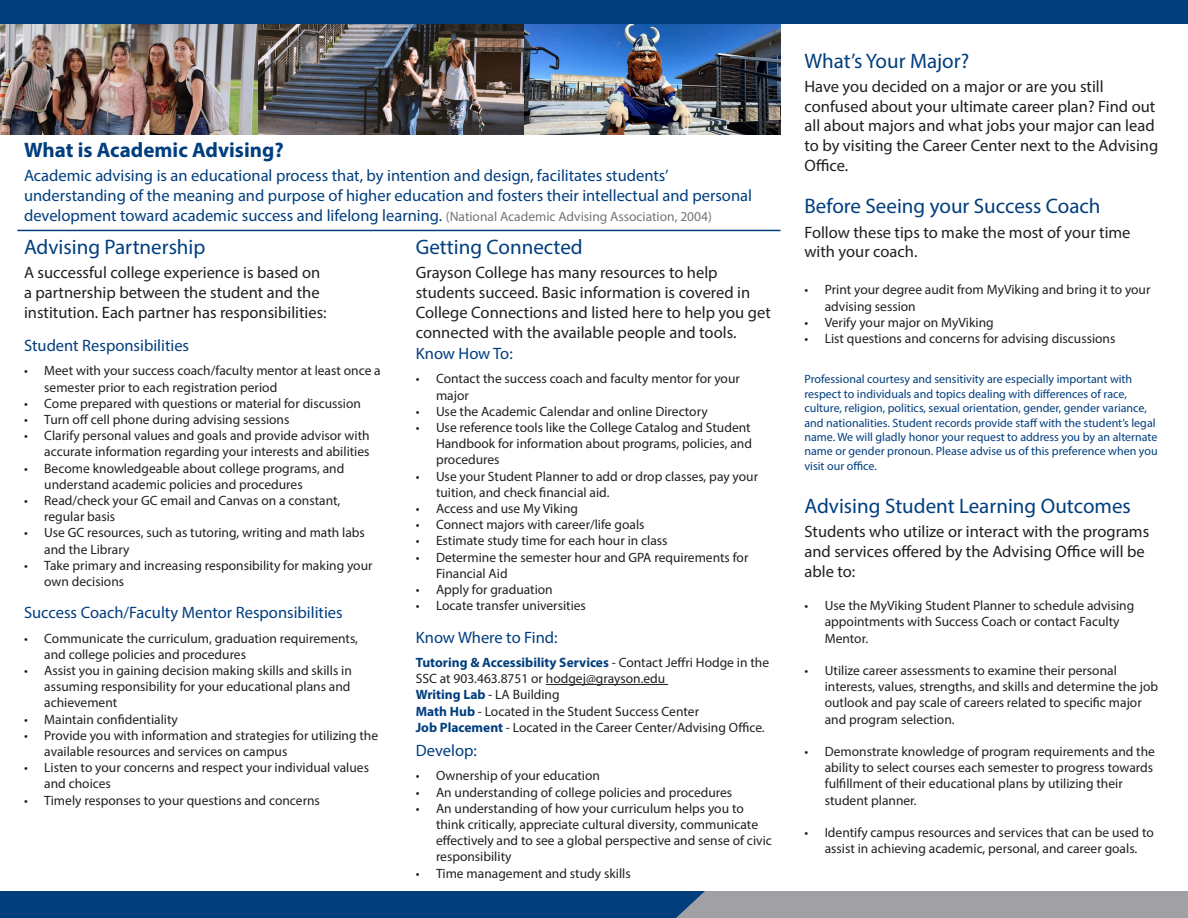
<style>
.page{position:relative;width:1188px;height:918px;background:#fff}
.page>*{position:absolute;margin:0;border:0;box-sizing:border-box;transform-origin:0 0}
.Heading__H2{font:21px "Myriad Pro";color:#003e7e}
.Heading__H2-2{font:700 21px "Myriad Pro";color:#003e7e}
.Base_Text{font:16.5px/19.8px "Myriad Pro";color:#231f20}
.Base_Text_Blue{font:16.5px/19.8px "Myriad Pro";color:#003e7e}
.Base_Text_-_No_Space{font:16.5px/19.8px "Myriad Pro";color:#231f20}
.Heading__H3{font:16.5px "Myriad Pro";color:#003e7e}
.Services_Listing{font:13.5px/16.2px "Myriad Pro";color:#231f20}
.Callout{font:12px/14.4px "Myriad Pro";color:#003e7e}
.s1{font-size:13.5px;color:#767575}
.s2{font-weight:700;color:#003e7e}
</style>
<div class="page">
<div style="left:0;top:0;width:1188px;height:24px;background:#003e7e"></div>
<div style="left:0;top:891px;width:1188px;height:27px;background:#003e7e"></div>
<div style="left:676px;top:891px;width:512px;height:27px;background:#a1a1a5"></div>
<hr style="left:17px;top:230px;width:763px;height:1px;background:#003e7e">
<img style="left:0;top:25px;width:780px;height:110px">
<hr style="left:546px;top:684px;width:122px;height:1px;background:#231f20">
<h2 class="Heading__H2-2" style="left:24px;top:136px;width:261px">What is Academic Advising?</h2>
<p class="Base_Text_Blue" style="left:24px;top:165px;width:730px">Academic advising is an educational process that, by intention and design, facilitates students’ understanding of the meaning and purpose of higher education and fosters their intellectual and personal development toward academic success and lifelong learning. <span class="s1">(National Academic Advising Association, 2004)</span></p>
<h2 class="Heading__H2" style="left:24px;top:234px;width:183px">Advising Partnership</h2>
<p class="Base_Text" style="left:24px;top:262px;width:304px">A successful college experience is based on a partnership between the student and the institution. Each partner has responsibilities:</p>
<h3 class="Heading__H3" style="left:24px;top:335px;width:167px">Student Responsibilities</h3>
<p class="Services_Listing" style="left:44px;top:362px;width:338px;text-indent:-20px">• Meet with your success coach/faculty mentor at least once a semester prior to each registration period</p>
<p class="Services_Listing" style="left:24px;top:395px;width:339px">• Come prepared with questions or material for discussion</p>
<p class="Services_Listing" style="left:24px;top:411px;width:267px">• Turn off cell phone during advising sessions</p>
<p class="Services_Listing" style="left:24px;top:427px;width:347px;text-align:right">• Clarify personal values and goals and provide advisor with accurate information regarding your interests and abilities</p>
<p class="Services_Listing" style="left:44px;top:460px;width:302px;text-indent:-20px">• Become knowledgeable about college programs, and understand academic policies and procedures</p>
<p class="Services_Listing" style="left:44px;top:492px;width:298px;text-indent:-20px">• Read/check your GC email and Canvas on a constant, regular basis</p>
<p class="Services_Listing" style="left:44px;top:524px;width:322px;text-indent:-20px">• Use GC resources, such as tutoring, writing and math labs and the Library</p>
<p class="Services_Listing" style="left:44px;top:557px;width:330px;text-indent:-20px">• Take primary and increasing responsibility for making your own decisions</p>
<h3 class="Heading__H3" style="left:24px;top:603px;width:320px">Success Coach/Faculty Mentor Responsibilities</h3>
<p class="Services_Listing" style="left:44px;top:630px;width:315px;text-indent:-20px">• Communicate the curriculum, graduation requirements, and college policies and procedures</p>
<p class="Services_Listing" style="left:44px;top:662px;width:309px;text-align:justify;text-indent:-20px">• Assist you in gaining decision making skills and skills in assuming responsibility for your educational plans and achievement</p>
<p class="Services_Listing" style="left:24px;top:711px;width:155px">• Maintain confidentiality</p>
<p class="Services_Listing" style="left:44px;top:727px;width:335px;text-indent:-20px">• Provide you with information and strategies for utilizing the available resources and services on campus</p>
<p class="Services_Listing" style="left:44px;top:759px;width:326px;text-indent:-20px">• Listen to your concerns and respect your individual values and choices</p>
<p class="Services_Listing" style="left:24px;top:792px;width:297px">• Timely responses to your questions and concerns</p>
<h2 class="Heading__H2" style="left:416px;top:234px;width:169px">Getting Connected</h2>
<p class="Base_Text_-_No_Space" style="left:416px;top:262px;width:357px">Grayson College has many resources to help students succeed. Basic information is covered in College Connections and listed here to help you get connected with the available people and tools.</p>
<h3 class="Heading__H3" style="left:416px;top:343px;width:99px">Know How To:</h3>
<p class="Services_Listing" style="left:436px;top:371px;width:305px;text-indent:-20px">• Contact the success coach and faculty mentor for your major</p>
<p class="Services_Listing" style="left:416px;top:403px;width:294px">• Use the Academic Calendar and online Directory</p>
<p class="Services_Listing" style="left:436px;top:419px;width:318px;text-align:justify;text-indent:-20px">• Use reference tools like the College Catalog and Student Handbook for information about programs, policies, and procedures</p>
<p class="Services_Listing" style="left:436px;top:468px;width:324px;text-indent:-20px">• Use your Student Planner to add or drop classes, pay your tuition, and check financial aid.</p>
<p class="Services_Listing" style="left:416px;top:500px;width:164px">• Access and use My Viking</p>
<p class="Services_Listing" style="left:416px;top:516px;width:230px">• Connect majors with career/life goals</p>
<p class="Services_Listing" style="left:416px;top:533px;width:253px">• Estimate study time for each hour in class</p>
<p class="Services_Listing" style="left:436px;top:549px;width:314px;text-indent:-20px">• Determine the semester hour and GPA requirements for<br>Financial Aid</p>
<p class="Services_Listing" style="left:416px;top:581px;width:139px">• Apply for graduation</p>
<p class="Services_Listing" style="left:416px;top:597px;width:172px">• Locate transfer universities</p>
<h3 class="Heading__H3" style="left:416px;top:627px;width:143px">Know Where to Find:</h3>
<p class="Services_Listing" style="left:416px;top:654px;width:355px"><span class="s2">Tutoring &amp; Accessibility Services</span> - Contact Jeffri Hodge in the<br>SSC at 903.463.8751 or hodgej@grayson.edu</p>
<p class="Services_Listing" style="left:416px;top:686px;width:145px"><span class="s2">Writing Lab</span> - LA Building</p>
<p class="Services_Listing" style="left:416px;top:703px;width:285px"><span class="s2">Math Hub</span> - Located in the Student Success Center</p>
<p class="Services_Listing" style="left:416px;top:719px;width:351px"><span class="s2">Job Placement</span> - Located in the Career Center/Advising Office.</p>
<h3 class="Heading__H3" style="left:416px;top:740px;width:63px">Develop:</h3>
<p class="Services_Listing" style="left:416px;top:767px;width:186px">• Ownership of your education</p>
<p class="Services_Listing" style="left:416px;top:784px;width:318px">• An understanding of college policies and procedures</p>
<p class="Services_Listing" style="left:436px;top:800px;width:337px;text-indent:-20px">• An understanding of how your curriculum helps you to think critically, appreciate cultural diversity, communicate effectively and to see a global perspective and sense of civic responsibility</p>
<p class="Services_Listing" style="left:416px;top:865px;width:217px">• Time management and study skills</p>
<h2 class="Heading__H2" style="left:805px;top:48px;width:166px">What’s Your Major?</h2>
<p class="Base_Text" style="left:805px;top:76px;width:355px">Have you decided on a major or are you still confused about your ultimate career plan? Find out all about majors and what jobs your major can lead to by visiting the Career Center next to the Advising Office.</p>
<h2 class="Heading__H2" style="left:805px;top:193px;width:298px">Before Seeing your Success Coach</h2>
<p class="Base_Text" style="left:805px;top:222px;width:328px">Follow these tips to make the most of your time with your coach.</p>
<p class="Services_Listing" style="left:825px;top:281px;width:327px;text-indent:-20px">• Print your degree audit from MyViking and bring it to your advising session</p>
<p class="Services_Listing" style="left:805px;top:314px;width:191px">• Verify your major on MyViking</p>
<p class="Services_Listing" style="left:805px;top:330px;width:312px">• List questions and concerns for advising discussions</p>
<p class="Callout" style="left:805px;top:372px;width:355px">Professional courtesy and sensitivity are especially important with respect to individuals and topics dealing with differences of race, culture, religion, politics, sexual orientation, gender, gender variance, and nationalities. Student records provide staff with the student’s legal name. We will gladly honor your request to address you by an alternate name or gender pronoun. Please advise us of this preference when you visit our office.</p>
<h2 class="Heading__H2" style="left:805px;top:493px;width:328px">Advising Student Learning Outcomes</h2>
<p class="Base_Text" style="left:805px;top:522px;width:346px">Students who utilize or interact with the programs and services offered by the Advising Office will be able to:</p>
<p class="Services_Listing" style="left:825px;top:597px;width:311px;text-indent:-20px">• Use the MyViking Student Planner to schedule advising appointments with Success Coach or contact Faculty<br>Mentor.</p>
<p class="Services_Listing" style="left:825px;top:662px;width:335px;text-indent:-20px">• Utilize career assessments to examine their personal interests, values, strengths, and skills and determine the job outlook and pay scale of careers related to specific major and program selection.</p>
<p class="Services_Listing" style="left:825px;top:743px;width:332px;text-indent:-20px">• Demonstrate knowledge of program requirements and the ability to select courses each semester to progress towards fulfillment of their educational plans by utilizing their student planner.</p>
<p class="Services_Listing" style="left:805px;top:824px;width:351px;text-align:center">• Identify campus resources and services that can be used to assist in achieving academic, personal, and career goals.</p>
</div>
